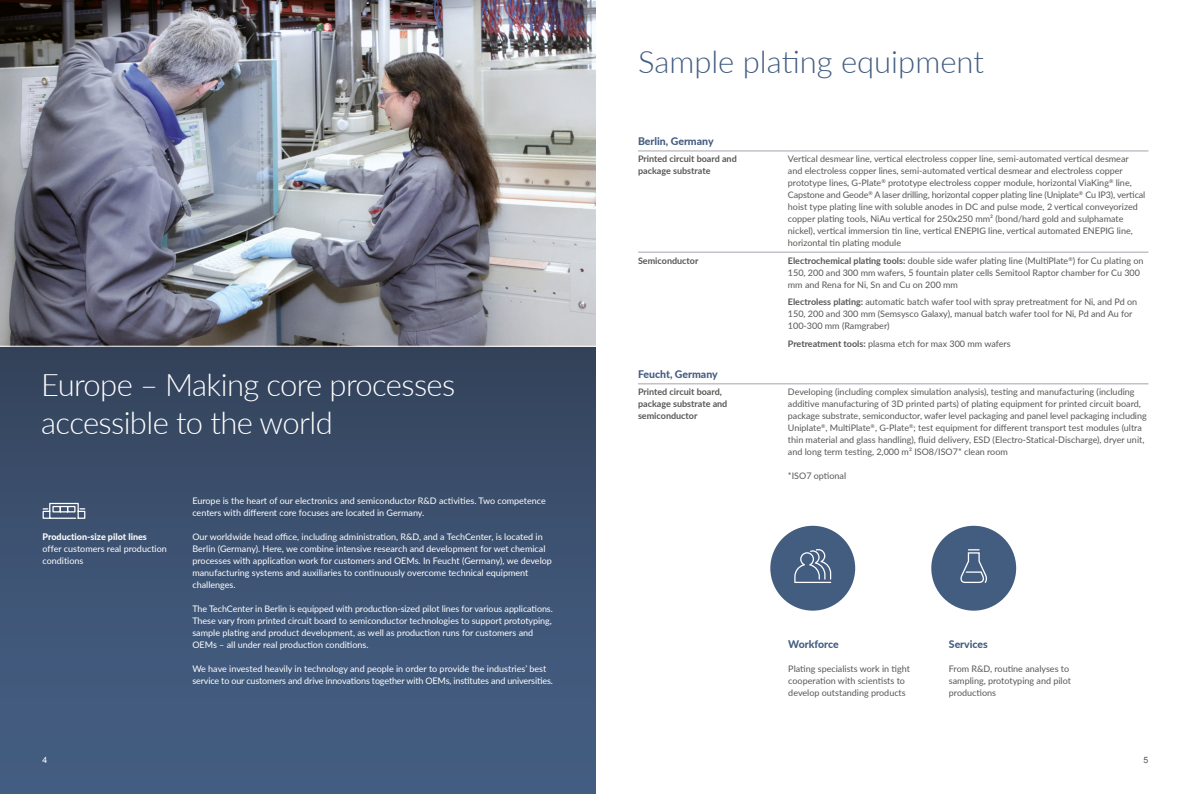
<style>
.page{position:relative;width:1191px;height:794px;background:#fff}
.page>*{position:absolute;margin:0;border:0;box-sizing:border-box;transform-origin:0 0}
.t1{font:300 31px/37.2px "Lato";letter-spacing:-.02em;color:#fff}
.t2{font:300 31px "Lato";color:#435d81}
.t3{font:800 10.5px "Lato";color:#435d81}
.t4{font:9px/12px "Lato";color:#575756}
.t5{font:9px/12px "Lato";color:#fff}
.t6{font:700 9px/12px "Lato";color:#575756}
.t7{font:800 9px "Lato";color:#fff}
.t8{font:8.7px "Arial";color:#575756}
.t9{font:8.7px "Arial";color:#fff}
.s1{font-weight:700}
</style>
<div class="page">
<svg style="left:0;top:347px;width:595px;height:447px;background:#3c5271"></svg>
<img style="left:0;top:0;width:595px;height:346px">
<div style="left:931px;top:526px;width:85px;height:84px;background:#435d81;border-radius:50%"></div>
<div style="left:770px;top:526px;width:85px;height:84px;background:#435d81;border-radius:50%"></div>
<svg style="left:794px;top:549px;width:37px;height:34px"></svg>
<svg style="left:42px;top:502px;width:44px;height:17px"></svg>
<hr style="left:638px;top:150px;width:139px;height:1px;background:#a4a4af">
<hr style="left:788px;top:150px;width:360px;height:1px;background:#a4a4af">
<hr style="left:638px;top:252px;width:139px;height:1px;background:#a4a4af">
<hr style="left:788px;top:252px;width:360px;height:1px;background:#a4a4af">
<hr style="left:638px;top:383px;width:139px;height:1px;background:#a4a4af">
<hr style="left:788px;top:383px;width:360px;height:1px;background:#a4a4af">
<svg style="left:960px;top:549px;width:27px;height:34px"></svg>
<h1 class="t1" style="left:41px;top:365px;width:415px">Europe – Making core processes accessible to the world</h1>
<p class="t7" style="left:43px;top:530px;width:106px">Production-size pilot lines</p>
<p class="t5" style="left:43px;top:542px;width:126px">offer customers real production conditions</p>
<p class="t5" style="left:192px;top:494px;width:355px">Europe is the heart of our electronics and semiconductor R&amp;D activities. Two competence centers with different core focuses are located in Germany.</p>
<p class="t5" style="left:192px;top:530px;width:361px">Our worldwide head office, including administration, R&amp;D, and a TechCenter, is located in Berlin (Germany). Here, we combine intensive research and development for wet chemical processes with application work for customers and OEMs. In Feucht (Germany), we develop manufacturing systems and auxiliaries to continuously overcome technical equipment challenges.</p>
<p class="t5" style="left:192px;top:602px;width:362px">The TechCenter in Berlin is equipped with production-sized pilot lines for various applications.<br>These vary from printed circuit board to semiconductor technologies to support prototyping, sample plating and product development, as well as production runs for customers and OEMs – all under real production conditions.</p>
<p class="t5" style="left:192px;top:662px;width:362px">We have invested heavily in technology and people in order to provide the industries’ best service to our customers and drive innovations together with OEMs, institutes and universities.</p>
<p class="t9" style="left:43px;top:754px;width:6px">4</p>
<h1 class="t2" style="left:638px;top:40px;width:347px">Sample plating equipment</h1>
<p class="t3" style="left:638px;top:134px;width:77px">Berlin, Germany</p>
<p class="t6" style="left:638px;top:153px;width:100px">Printed circuit board and package substrate</p>
<p class="t4" style="left:788px;top:153px;width:359px">Vertical desmear line, vertical electroless copper line, semi-automated vertical desmear and electroless copper lines, semi-automated vertical desmear and electroless copper prototype lines, G-Plate<sup>®</sup> prototype electroless copper module, horizontal ViaKing<sup>®</sup> line, Capstone and Geode<sup>®</sup> A laser drilling, horizontal copper plating line (Uniplate<sup>®</sup> Cu IP3), vertical hoist type plating line with soluble anodes in DC and pulse mode, 2 vertical conveyorized copper plating tools, NiAu vertical for 250x250 mm² (bond/hard gold and sulphamate nickel), vertical immersion tin line, vertical ENEPIG line, vertical automated ENEPIG line, horizontal tin plating module</p>
<p class="t6" style="left:638px;top:254px;width:62px">Semiconductor</p>
<p class="t4" style="left:788px;top:254px;width:357px"><span class="s1">Electrochemical plating tools:</span> double side wafer plating line (MultiPlate<sup>®</sup>) for Cu plating on<br>150, 200 and 300 mm wafers, 5 fountain plater cells Semitool Raptor chamber for Cu 300 mm and Rena for Ni, Sn and Cu on 200 mm</p>
<p class="t4" style="left:788px;top:296px;width:351px"><span class="s1">Electroless plating:</span> automatic batch wafer tool with spray pretreatment for Ni, and Pd on<br>150, 200 and 300 mm (Semsysco Galaxy), manual batch wafer tool for Ni, Pd and Au for<br>100-300 mm (Ramgraber)</p>
<p class="t4" style="left:788px;top:337px;width:224px"><span class="s1">Pretreatment tools:</span> plasma etch for max 300 mm wafers</p>
<p class="t3" style="left:638px;top:366px;width:81px">Feucht, Germany</p>
<p class="t6" style="left:638px;top:386px;width:91px">Printed circuit board, package substrate and semiconductor</p>
<p class="t4" style="left:788px;top:386px;width:360px">Developing (including complex simulation analysis), testing and manufacturing (including additive manufacturing of 3D printed parts) of plating equipment for printed circuit board, package substrate, semiconductor, wafer level packaging and panel level packaging including Uniplate<sup>®</sup>, MultiPlate<sup>®</sup>, G-Plate<sup>®</sup>; test equipment for different transport test modules (ultra thin material and glass handling), fluid delivery, ESD (Electro-Statical-Discharge), dryer unit, and long term testing, 2,000 m² ISO8/ISO7* clean room</p>
<p class="t4" style="left:788px;top:470px;width:60px">*ISO7 optional</p>
<p class="t3" style="left:788px;top:636px;width:52px">Workforce</p>
<p class="t4" style="left:788px;top:662px;width:123px">Plating specialists work in tight cooperation with scientists to develop outstanding products</p>
<p class="t3" style="left:949px;top:636px;width:40px">Services</p>
<p class="t4" style="left:949px;top:662px;width:124px">From R&amp;D, routine analyses to sampling, prototyping and pilot productions</p>
<p class="t8" style="left:1143px;top:754px;width:6px">5</p>
</div>
